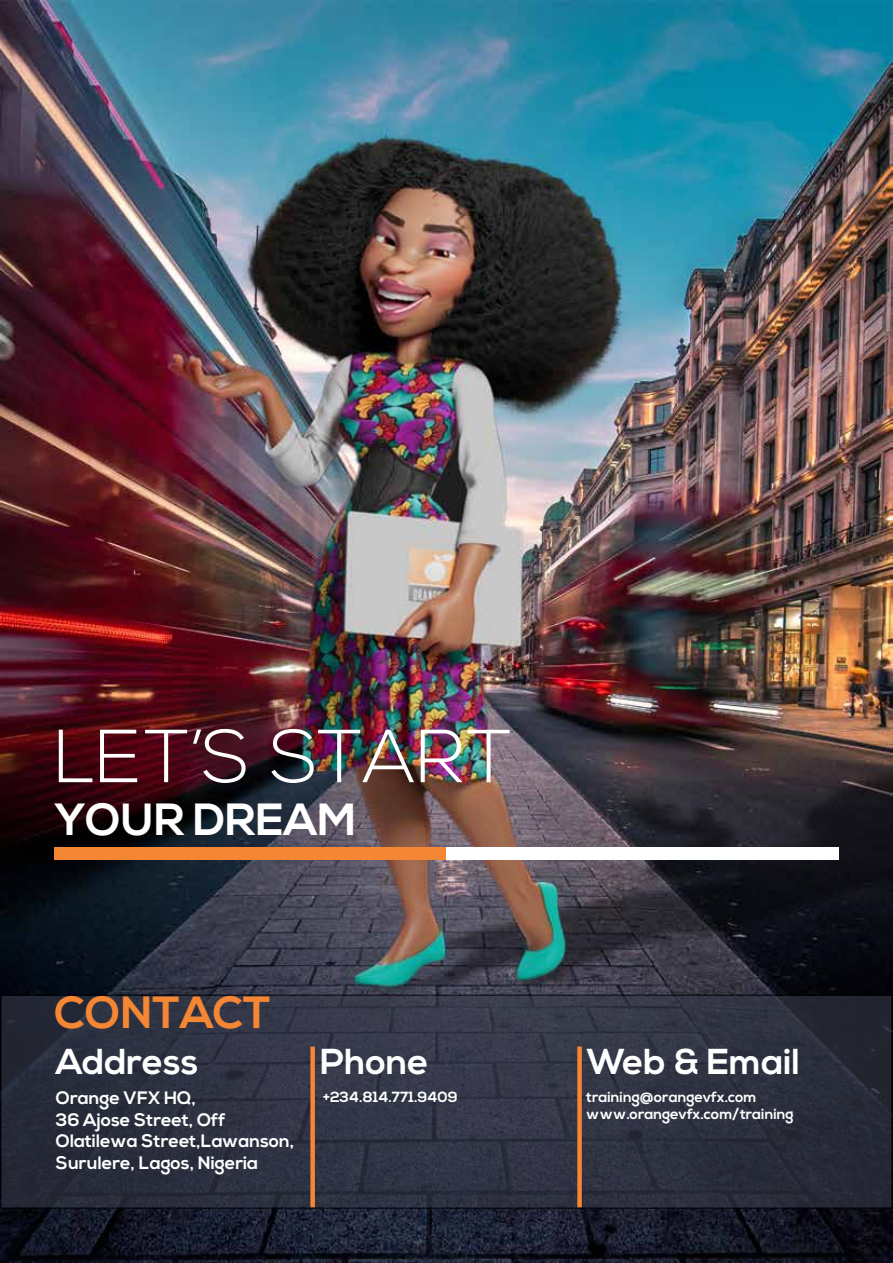
<style>
.page{position:relative;width:893px;height:1263px;background:#fff}
.page>*{position:absolute;margin:0;border:0;box-sizing:border-box;transform-origin:0 0}
.t1{font:300 75px "Nexa";letter-spacing:.005em;color:#fff}
.t2{font:700 45px "Nexa";color:#fff}
.t3{font:700 45px "Nexa";color:#f58634}
.t4{font:700 36px "Nexa";color:#fff}
.t5{font:700 18px/21.6px "Nexa";color:#fff}
.t6{font:700 14.7px/17.7px "Nexa";color:#fff}
</style>
<div class="page">
<img style="left:0;top:0;width:893px;height:1263px">
<div style="left:55px;top:847px;width:403px;height:12px;background:#f58634"></div>
<div style="left:446px;top:847px;width:393px;height:12px;background:#fff"></div>
<svg style="left:3px;top:997px;width:887px;height:209px;background:#2e3140"></svg>
<div style="left:0;top:994px;width:893px;height:215px;border:2px solid #000"></div>
<div style="left:310px;top:1046px;width:5px;height:161px;background:#f58634"></div>
<div style="left:577px;top:1046px;width:5px;height:161px;background:#f58634"></div>
<h1 class="t1" style="left:54px;top:713px;width:460px">LET’S START</h1>
<h2 class="t2" style="left:54px;top:794px;width:304px">YOUR DREAM</h2>
<h2 class="t3" style="left:54px;top:987px;width:218px">CONTACT</h2>
<h3 class="t4" style="left:56px;top:1040px;width:144px">Address</h3>
<h3 class="t4" style="left:320px;top:1040px;width:110px">Phone</h3>
<h3 class="t4" style="left:586px;top:1040px;width:215px">Web &amp; Email</h3>
<p class="t6" style="left:323px;top:1088px;width:136px">+234.814.771.9409</p>
<p class="t5" style="left:56px;top:1088px;width:240px">Orange VFX HQ,<br>36 Ajose Street, Off<br>Olatilewa Street,Lawanson,<br>Surulere, Lagos, Nigeria</p>
<p class="t6" style="left:586px;top:1088px;width:209px">training@orangevfx.com www.orangevfx.com/training</p>
</div>
